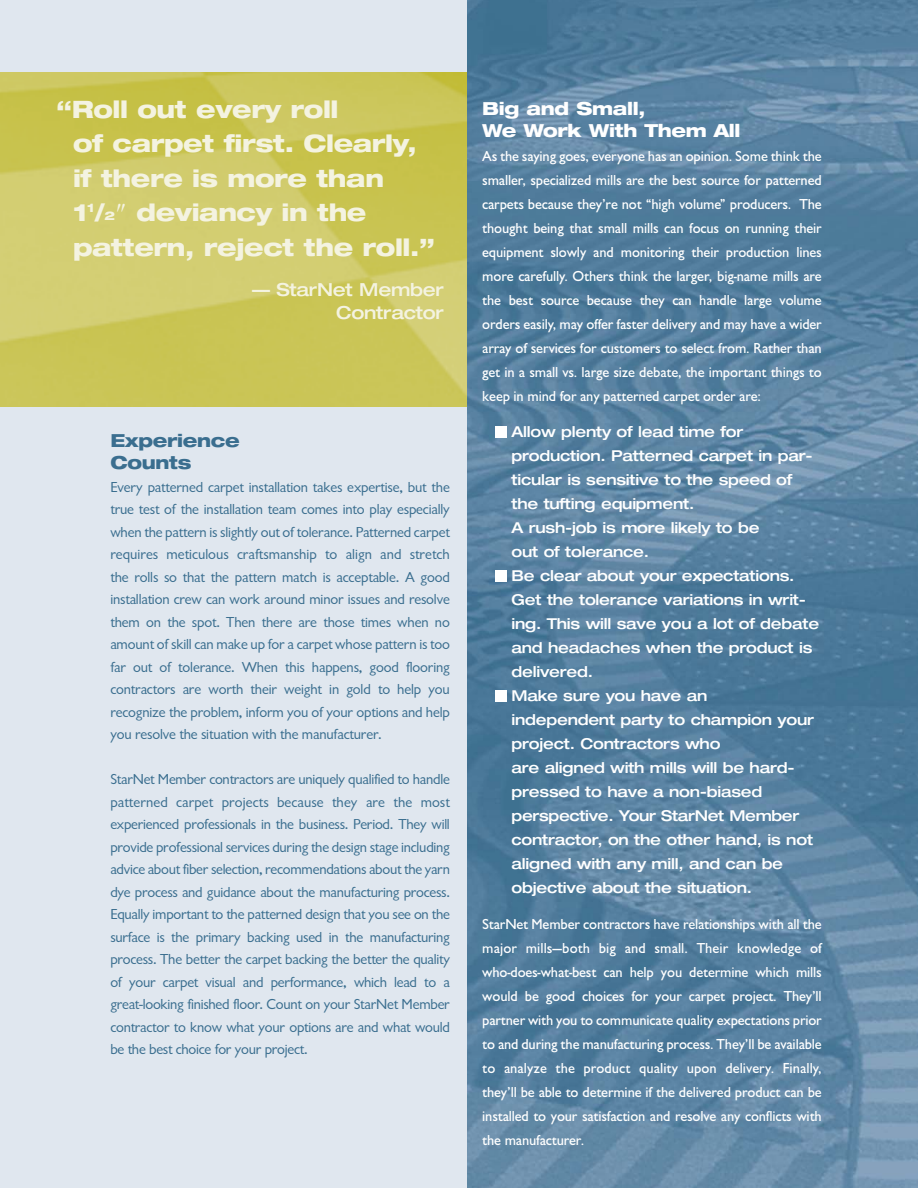
<style>
.page{position:relative;width:918px;height:1188px;background:#fff}
.page>*{position:absolute;margin:0;border:0;box-sizing:border-box;transform-origin:0 0}
.t1{font:800 expanded 24px/34.5px "Helvetica Neue";letter-spacing:-.02em;color:#f4f3e1}
.t2{font:800 expanded 18px/22.5px "Helvetica Neue";letter-spacing:-.02em;color:#fff}
.t3{font:500 expanded 18px/22.5px "Helvetica Neue";letter-spacing:-.015em;color:#f4f3e1;text-align:right}
.t4{font:800 expanded 18px/22.5px "Helvetica Neue";letter-spacing:-.02em;color:#3a6e8f}
.t5{font:15px/22.5px "Gill Sans Rgl";letter-spacing:-.015em;color:#3a6e8f;text-align:justify}
.t6{font:15px/24px "Gill Sans Mdm";letter-spacing:-.01em;color:#fff;text-align:justify}
.t7{font:500 expanded 15px/24px "Helvetica Neue";letter-spacing:-.015em;color:#fff}
.s1{font-size:12px}
</style>
<div class="page">
<div style="left:0;top:128px;width:582px;height:1060px;background:#e0e7ef"></div>
<div style="left:0;top:0;width:582px;height:231px;background:#e0e7ef"></div>
<img style="left:0;top:73px;width:467px;height:333px">
<img style="left:467px;top:0;width:451px;height:1188px">
<div style="left:495px;top:690px;width:11px;height:11px;background:#fff"></div>
<div style="left:495px;top:570px;width:11px;height:11px;background:#fff"></div>
<div style="left:495px;top:426px;width:11px;height:11px;background:#fff"></div>
<svg style="left:117px;top:204px;width:8px;height:8px"></svg>
<h1 class="t1" style="left:73px;top:94px;width:363px;text-indent:-17px">“Roll out every roll<br>of carpet first. Clearly, if there is more than<br>1<sup>1</sup>/<span class="s1">2</span> deviancy in the pattern, reject the roll.”</h1>
<p class="t3" style="left:252px;top:280px;width:193px">— StarNet Member<br>Contractor</p>
<p class="t4" style="left:110px;top:431px;width:131px">Experience<br>Counts</p>
<p class="t5" style="left:110px;top:477px;width:341px">Every patterned carpet installation takes expertise, but the true test of the installation team comes into play especially when the pattern is slightly out of tolerance. Patterned carpet requires meticulous craftsmanship to align and stretch the rolls so that the pattern match is acceptable. A good installation crew can work around minor issues and resolve them on the spot. Then there are those times when no amount of skill can make up for a carpet whose pattern is too far out of tolerance. When this happens, good flooring contractors are worth their weight in gold to help you recognize the problem, inform you of your options and help you resolve the situation with the manufacturer.</p>
<p class="t5" style="left:110px;top:769px;width:341px">StarNet Member contractors are uniquely qualified to handle patterned carpet projects because they are the most experienced professionals in the business. Period. They will provide professional services during the design stage including advice about fiber selection, recommendations about the yarn dye process and guidance about the manufacturing process.<br>Equally important to the patterned design that you see on the surface is the primary backing used in the manufacturing process. The better the carpet backing the better the quality of your carpet visual and performance, which lead to a great-looking finished floor. Count on your StarNet Member contractor to know what your options are and what would be the best choice for your project.</p>
<p class="t2" style="left:482px;top:99px;width:260px">Big and Small,<br>We Work With Them All</p>
<p class="t6" style="left:482px;top:146px;width:341px">As the saying goes, everyone has an opinion. Some think the smaller, specialized mills are the best source for patterned carpets because they’re not “high volume” producers. The thought being that small mills can focus on running their equipment slowly and monitoring their production lines more carefully. Others think the larger, big-name mills are the best source because they can handle large volume orders easily, may offer faster delivery and may have a wider array of services for customers to select from. Rather than get in a small vs. large size debate, the important things to keep in mind for any patterned carpet order are:</p>
<p class="t7" style="left:512px;top:421px;width:309px">Allow plenty of lead time for production. Patterned carpet in par&shy;ticular is sensitive to the speed of the tufting equipment.<br>A rush-job is more likely to be<br>out of tolerance.<br>Be clear about your expectations.<br>Get the tolerance variations in writ&shy;ing. This will save you a lot of debate and headaches when the product is delivered.<br>Make sure you have an<br>independent party to champion your project. Contractors who<br>are aligned with mills will be hard&shy;pressed to have a non-biased perspective. Your StarNet Member contractor, on the other hand, is not aligned with any mill, and can be objective about the situation.</p>
<p class="t6" style="left:482px;top:914px;width:341px">StarNet Member contractors have relationships with all the major mills—both big and small. Their knowledge of who-does-what-best can help you determine which mills would be good choices for your carpet project. They’ll partner with you to communicate quality expectations prior to and during the manufacturing process. They’ll be available to analyze the product quality upon delivery. Finally, they’ll be able to determine if the delivered product can be installed to your satisfaction and resolve any conflicts with the manufacturer.</p>
</div>
